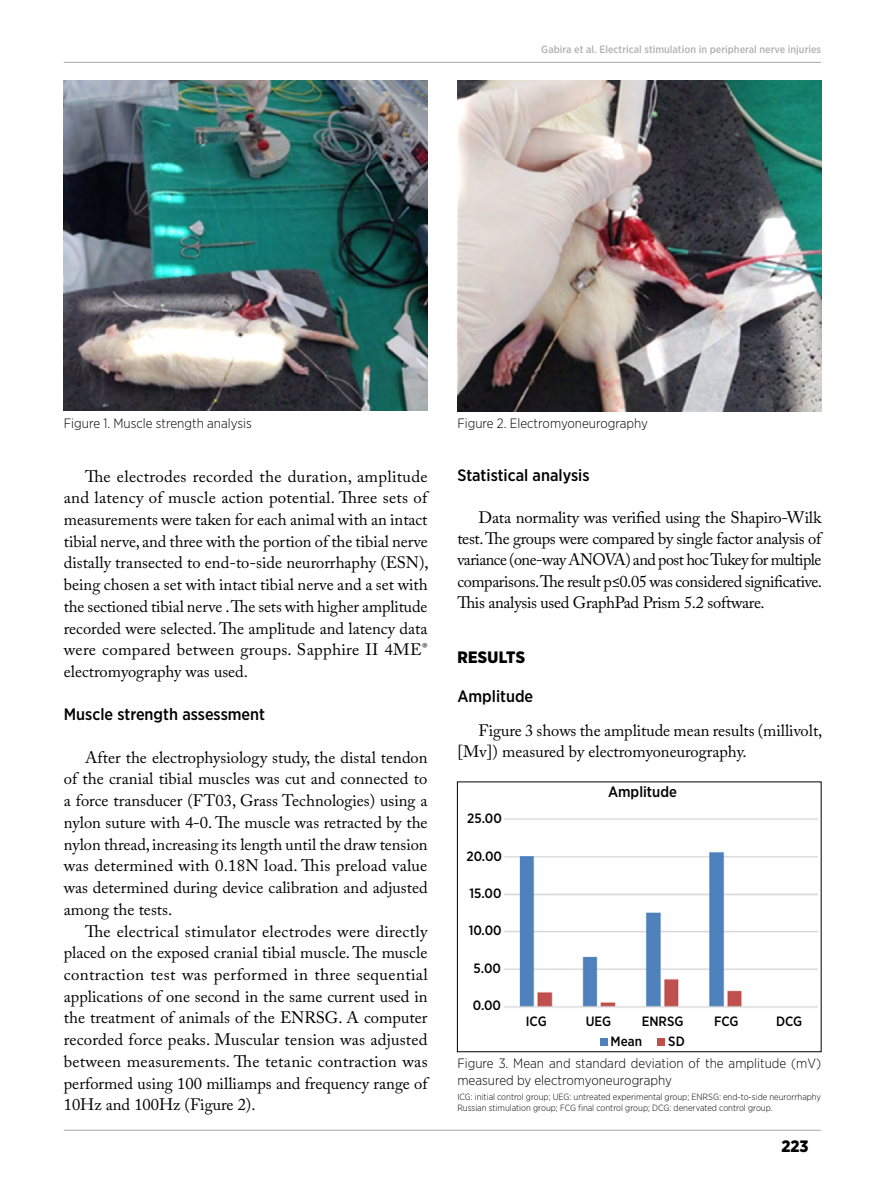
<style>
.page{position:relative;width:885px;height:1187px;background:#fff}
.page>*{position:absolute;margin:0;border:0;box-sizing:border-box;transform-origin:0 0}
.t1{font:16.5px/21.8px "Adobe Caslon Pro";color:#000;text-align:justify}
.t2{font:500 16.5px "Gotham Narrow";color:#000}
.t3{font:900 16.5px "Gotham Narrow";letter-spacing:.015em;color:#000}
.t4{font:500 15px "Gotham Narrow";color:#000}
.t5{font:300 13.5px/16.5px "Gotham Narrow";color:#000}
.t6{font:500 13.5px "Gotham Narrow";color:#000}
.t7{font:500 10.5px "Gotham Narrow";color:#b3b2b2}
.t8{font:300 9px/11.1px "Gotham Narrow";color:#000}
</style>
<div class="page">
<hr style="left:64px;top:62px;width:757px;height:1px;background:#b3b2b2">
<hr style="left:64px;top:1129px;width:757px;height:1px;background:#b3b2b2">
<img style="left:64px;top:81px;width:363px;height:330px">
<img style="left:457px;top:81px;width:364px;height:330px">
<img style="left:504px;top:818px;width:313px;height:190px">
<div style="left:600px;top:1038px;width:7px;height:7px;background:#4f81bd"></div>
<div style="left:657px;top:1038px;width:7px;height:7px;background:#c0504d"></div>
<p class="t7" style="left:541px;top:42px;width:281px">Gabira et al. Electrical stimulation in peripheral nerve injuries</p>
<p class="t5" style="left:64px;top:414px;width:189px">Figure 1. Muscle strength analysis</p>
<p class="t1" style="left:64px;top:465px;width:366px;text-indent:21px">The electrodes recorded the duration, amplitude and latency of muscle action potential. Three sets of measurements were taken for each animal with an intact tibial nerve, and three with the portion of the tibial nerve distally transected to end-to-side neurorrhaphy (ESN), being chosen a set with intact tibial nerve and a set with the sectioned tibial nerve . The sets with higher amplitude recorded were selected. The amplitude and latency data were compared between groups. Sapphire II 4ME<sup>® </sup>electromyography was used.</p>
<p class="t2" style="left:64px;top:703px;width:203px">Muscle strength assessment</p>
<p class="t1" style="left:64px;top:746px;width:365px;text-indent:21px">After the electrophysiology study, the distal tendon of the cranial tibial muscles was cut and connected to a force transducer (FT03, Grass Technologies) using a nylon suture with 4-0. The muscle was retracted by the nylon thread, increasing its length until the draw tension was determined with 0.18N load. This preload value was determined during device calibration and adjusted among the tests.</p>
<p class="t1" style="left:64px;top:919px;width:365px;text-indent:21px">The electrical stimulator electrodes were directly placed on the exposed cranial tibial muscle. The muscle contraction test was performed in three sequential applications of one second in the same current used in the treatment of animals of the ENRSG. A computer recorded force peaks. Muscular tension was adjusted between measurements. The tetanic contraction was performed using 100 milliamps and frequency range of 10Hz and 100Hz (Figure 2).</p>
<p class="t5" style="left:457px;top:414px;width:192px">Figure 2. Electromyoneurography</p>
<p class="t2" style="left:457px;top:464px;width:134px">Statistical analysis</p>
<p class="t1" style="left:457px;top:506px;width:366px;line-height:21.3px;text-indent:21px">Data normality was verified using the Shapiro-Wilk test. The groups were compared by single factor analysis of variance (one-way ANOVA) and post hoc Tukey for multiple comparisons.The result p≤0.05 was considered significative.<br>This analysis used GraphPad Prism 5.2 software.</p>
<p class="t3" style="left:457px;top:646px;width:69px">RESULTS</p>
<p class="t2" style="left:457px;top:685px;width:77px">Amplitude</p>
<p class="t1" style="left:457px;top:719px;width:366px;line-height:21.3px;text-indent:21px">Figure 3 shows the amplitude mean results (millivolt, [Mv]) measured by electromyoneurography.</p>
<p class="t4" style="left:608px;top:782px;width:70px">Amplitude</p>
<p class="t6" style="left:467px;top:810px;width:36px">25.00</p>
<p class="t6" style="left:466px;top:847px;width:37px">20.00</p>
<p class="t6" style="left:469px;top:884px;width:34px">15.00</p>
<p class="t6" style="left:468px;top:921px;width:35px">10.00</p>
<p class="t6" style="left:473px;top:959px;width:29px">5.00</p>
<p class="t6" style="left:472px;top:996px;width:30px">0.00</p>
<p class="t6" style="left:526px;top:1012px;width:22px">ICG</p>
<p class="t6" style="left:585px;top:1012px;width:27px">UEG</p>
<p class="t6" style="left:641px;top:1012px;width:43px">ENRSG</p>
<p class="t6" style="left:714px;top:1012px;width:26px">FCG</p>
<p class="t6" style="left:776px;top:1012px;width:28px">DCG</p>
<p class="t6" style="left:610px;top:1032px;width:33px">Mean</p>
<p class="t6" style="left:668px;top:1032px;width:18px">SD</p>
<p class="t5" style="left:457px;top:1054px;width:365px">Figure 3. Mean and standard deviation of the amplitude (mV) measured by electromyoneurography</p>
<p class="t8" style="left:457px;top:1091px;width:365px">ICG: initial control group; UEG: untreated experimental group; ENRSG: end-to-side neurorrhaphy<br>Russian stimulation group; FCG final control group; DCG: denervated control group.</p>
<p class="t3" style="left:781px;top:1135px;width:28px">223</p>
</div>
